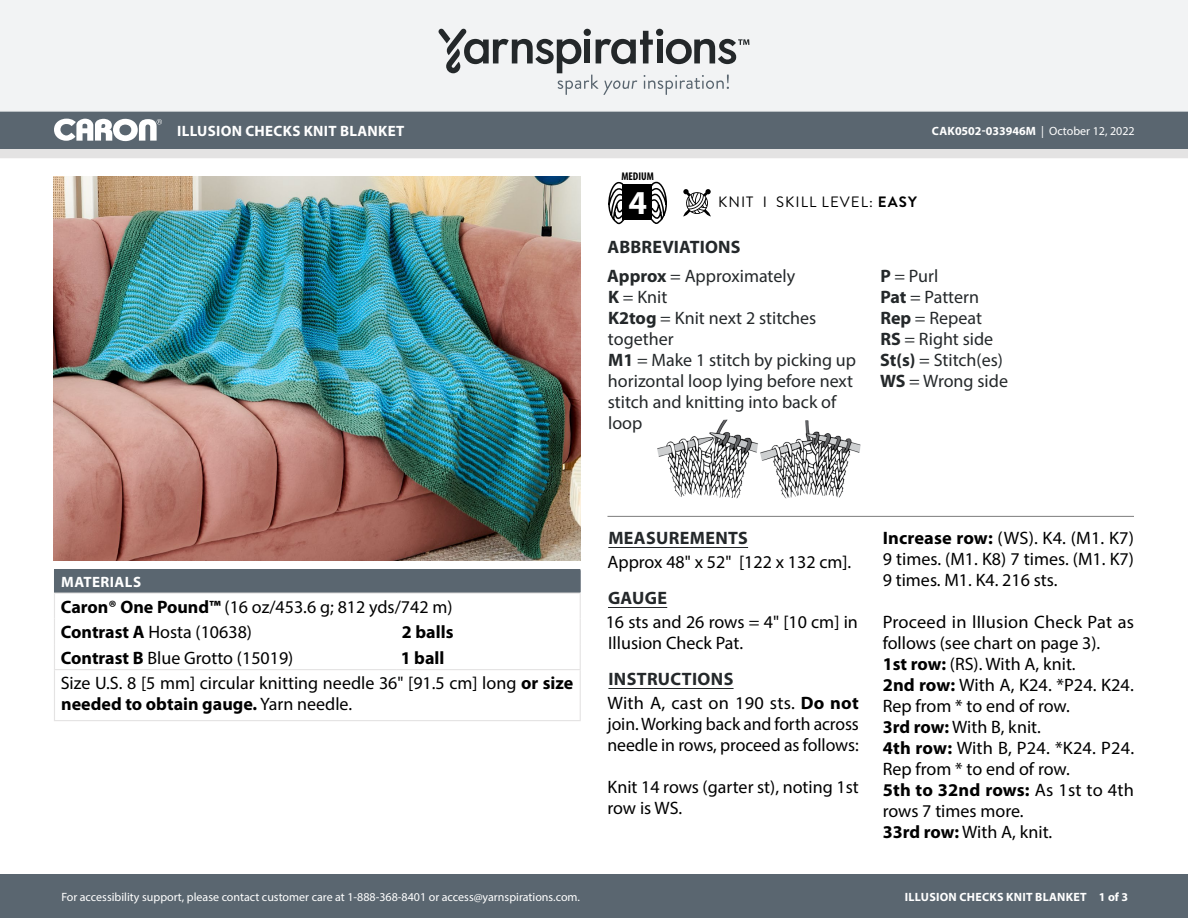
<style>
.page{position:relative;width:1188px;height:918px;background:#fff}
.page>*{position:absolute;margin:0;border:0;box-sizing:border-box;transform-origin:0 0}
.t1{font:700 33.6px "Myriad Pro";color:#fff}
.Body_-__Auto_Style_w{font:18px/21px "Myriad Pro";color:#000}
.Abbreviations_-_With{font:18px/21px "Myriad Pro";color:#24282a}
.Materials_-_Needle{font:18px/21px "Myriad Pro";color:#000}
.Material_-__Colors_i{font:18px "Myriad Pro";color:#000}
.Body_-_HEADERS_-_Und{font:700 18px "Myriad Pro";letter-spacing:.02em;color:#24282a}
.Body_-_NO_Automatic{font:18px/21px "Myriad Pro";color:#000}
.Materials_-_Brand{font:18px "Myriad Pro";color:#000}
.Material_-__Colors_i-2{font:700 18px "Myriad Pro";color:#000}
.Materials_-__Header{font:700 15px "Myriad Pro";letter-spacing:.02em;color:#fff}
.Type_of_pattern___Sk{font:15px "Brandon Grotesque";letter-spacing:.07em;color:#000}
.t2{font:12px "Myriad Pro";color:#fff}
.t3{font:700 12px "Myriad Pro";color:#fff}
.t4{font:700 12px "Myriad Pro";letter-spacing:.02em;color:#fff}
.t5{font:700 condensed 11.25px "Myriad Pro";color:#000}
.s1{font-weight:700}
.s2{font-weight:400}
.s3{font-size:18.9px}
.s4{font-size:17.1px}
</style>
<div class="page">
<div style="left:0;top:875px;width:1188px;height:43px;background:#5a6670"></div>
<div style="left:0;top:149px;width:1188px;height:9px;background:#e4e3e3"></div>
<div style="left:0;top:111px;width:1188px;height:38px;background:#5a6670"></div>
<div style="left:0;top:0;width:1188px;height:112px;background:#f2f3f4"></div>
<svg style="left:438px;top:29px;width:311px;height:66px"></svg>
<svg style="left:683px;top:189px;width:28px;height:28px"></svg>
<svg style="left:608px;top:181px;width:18px;height:43px"></svg>
<svg style="left:649px;top:181px;width:18px;height:43px"></svg>
<div style="left:622px;top:185px;width:30px;height:35px;background:#000"></div>
<svg style="left:54px;top:119px;width:108px;height:22px"></svg>
<img style="left:54px;top:177px;width:527px;height:383px">
<hr style="left:608px;top:547px;width:140px;height:1px;background:#24282a">
<hr style="left:608px;top:607px;width:59px;height:1px;background:#24282a">
<hr style="left:608px;top:688px;width:126px;height:1px;background:#24282a">
<hr style="left:608px;top:516px;width:526px;height:1px;background:#7d7d7d">
<div style="left:54px;top:570px;width:526px;height:23px;background:#5a6670"></div>
<hr style="left:54px;top:569px;width:342px;height:1px;background:#5a6670">
<hr style="left:396px;top:569px;width:185px;height:1px;background:#5a6670">
<hr style="left:54px;top:593px;width:342px;height:1px;background:#e4e3e3">
<hr style="left:396px;top:593px;width:185px;height:1px;background:#e4e3e3">
<svg style="left:54px;top:592px;width:1px;height:77px"></svg>
<svg style="left:580px;top:570px;width:1px;height:99px"></svg>
<hr style="left:54px;top:670px;width:1px;height:50px;background:#e4e3e3">
<hr style="left:54px;top:669px;width:342px;height:1px;background:#e4e3e3">
<hr style="left:396px;top:669px;width:185px;height:1px;background:#e4e3e3">
<hr style="left:580px;top:670px;width:1px;height:50px;background:#e4e3e3">
<hr style="left:54px;top:720px;width:342px;height:1px;background:#e4e3e3">
<hr style="left:396px;top:720px;width:185px;height:1px;background:#e4e3e3">
<img style="left:657px;top:419px;width:204px;height:80px">
<p class="Materials_-__Header" style="left:177px;top:121px;width:229px">ILLUSION CHECKS KNIT BLANKET</p>
<p class="t5" style="left:621px;top:169px;width:34px">MEDIUM</p>
<h1 class="t1" style="left:629px;top:180px;width:20px">4</h1>
<p class="Type_of_pattern___Sk" style="left:718px;top:192px;width:200px">KNIT I SKILL LEVEL: <span class="s1">EASY</span></p>
<p class="Body_-_HEADERS_-_Und" style="left:608px;top:235px;width:135px">ABBREVIATIONS</p>
<p class="t3" style="left:932px;top:123px;width:204px">CAK0502-033946M <span class="s2">| October 12, 2022</span></p>
<p class="Abbreviations_-_With" style="left:607px;top:265px;width:189px"><span class="s1">Approx</span> = Approximately</p>
<p class="Abbreviations_-_With" style="left:608px;top:286px;width:61px"><span class="s1">K</span> = Knit</p>
<p class="Abbreviations_-_With" style="left:608px;top:307px;width:210px"><span class="s1">K2tog</span> = Knit next 2 stitches together</p>
<p class="Abbreviations_-_With" style="left:608px;top:349px;width:250px"><span class="s1">M1</span> = Make 1 stitch by picking up horizontal loop lying before next stitch and knitting into back of loop</p>
<p class="Abbreviations_-_With" style="left:880px;top:265px;width:60px"><span class="s1">P</span> = Purl</p>
<p class="Abbreviations_-_With" style="left:880px;top:286px;width:100px"><span class="s1">Pat</span> = Pattern</p>
<p class="Abbreviations_-_With" style="left:880px;top:307px;width:103px"><span class="s1">Rep</span> = Repeat</p>
<p class="Abbreviations_-_With" style="left:880px;top:328px;width:114px"><span class="s1">RS</span> = Right side</p>
<p class="Abbreviations_-_With" style="left:880px;top:349px;width:124px"><span class="s1">St(s)</span> = Stitch(es)</p>
<p class="Abbreviations_-_With" style="left:880px;top:370px;width:129px"><span class="s1">WS</span> = Wrong side</p>
<p class="Materials_-__Header" style="left:61px;top:572px;width:81px">MATERIALS</p>
<p class="Materials_-_Brand" style="left:61px;top:595px;width:393px"><span class="s1">Caron® One Pound™</span> (16 oz/453.6 g; 812 yds/742 m)</p>
<p class="Material_-__Colors_i" style="left:61px;top:621px;width:193px"><span class="s1">Contrast A</span> Hosta (10638)</p>
<p class="Material_-__Colors_i-2" style="left:402px;top:620px;width:53px">2 balls</p>
<p class="Material_-__Colors_i" style="left:61px;top:646px;width:234px"><span class="s1">Contrast B</span> Blue Grotto (15019)</p>
<p class="Material_-__Colors_i-2" style="left:401px;top:646px;width:45px">1 ball</p>
<p class="Materials_-_Needle" style="left:61px;top:672px;width:514px">Size U.S. 8 [5 mm] circular knitting needle 36" [91.5 cm] long <span class="s1">or size needed to obtain gauge.</span> Yarn needle.</p>
<p class="t2" style="left:61px;top:889px;width:520px">For accessibility support, please contact customer care at 1-888-368-8401 or access@yarnspirations.com.</p>
<p class="Body_-_HEADERS_-_Und" style="left:608px;top:527px;width:141px">MEASUREMENTS</p>
<p class="Body_-__Auto_Style_w" style="left:608px;top:552px;width:245px">Approx 48" x 52" [122 x 132 cm].</p>
<p class="Body_-_HEADERS_-_Und" style="left:608px;top:587px;width:61px">GAUGE</p>
<p class="Body_-_NO_Automatic" style="left:606px;top:612px;width:254px">16 sts and 26 rows = 4" [10 cm] in<br>Illusion Check Pat.</p>
<p class="Body_-_HEADERS_-_Und" style="left:608px;top:668px;width:126px">INSTRUCTIONS</p>
<p class="Body_-__Auto_Style_w" style="left:608px;top:693px;width:253px;text-align:justify">With A, cast on 190 sts. <span class="s1">Do not </span>join. Working back and forth across needle in rows, proceed as follows:</p>
<p class="Body_-__Auto_Style_w" style="left:608px;top:777px;width:253px">Knit 14 rows (garter st), noting 1st row is WS.</p>
<p class="Body_-__Auto_Style_w" style="left:883px;top:528px;width:253px;text-align:justify"><span class="s1">Increase row:</span> (WS). K4. (M1. K7)<br>9 times. (M1. K8) 7 times. (M1. K7)<br>9 times. M1. K4. 216 sts.</p>
<p class="Body_-__Auto_Style_w" style="left:883px;top:612px;width:253px">Proceed in <span class="s3">I</span><span class="s4">ll</span>usion Check Pat as follows (see chart on page 3).</p>
<p class="Body_-__Auto_Style_w" style="left:883px;top:654px;width:194px"><span class="s1">1st row:</span> (RS). With A, knit.</p>
<p class="Body_-__Auto_Style_w" style="left:883px;top:675px;width:253px"><span class="s1">2nd row:</span> With A, K24. *P24. K24.<br>Rep from * to end of row.</p>
<p class="Body_-__Auto_Style_w" style="left:883px;top:717px;width:160px"><span class="s1">3rd row:</span> With B, knit.</p>
<p class="Body_-__Auto_Style_w" style="left:883px;top:738px;width:253px"><span class="s1">4th row:</span> With B, P24. *K24. P24.<br>Rep from * to end of row.</p>
<p class="Body_-__Auto_Style_w" style="left:883px;top:780px;width:253px"><span class="s1">5th to 32nd rows:</span> As 1st to 4th rows 7 times more.</p>
<p class="Body_-__Auto_Style_w" style="left:883px;top:822px;width:171px"><span class="s1">33rd row:</span> With A, knit.</p>
<p class="t4" style="left:905px;top:889px;width:225px">ILLUSION CHECKS KNIT BLANKET 1 of 3</p>
</div>
